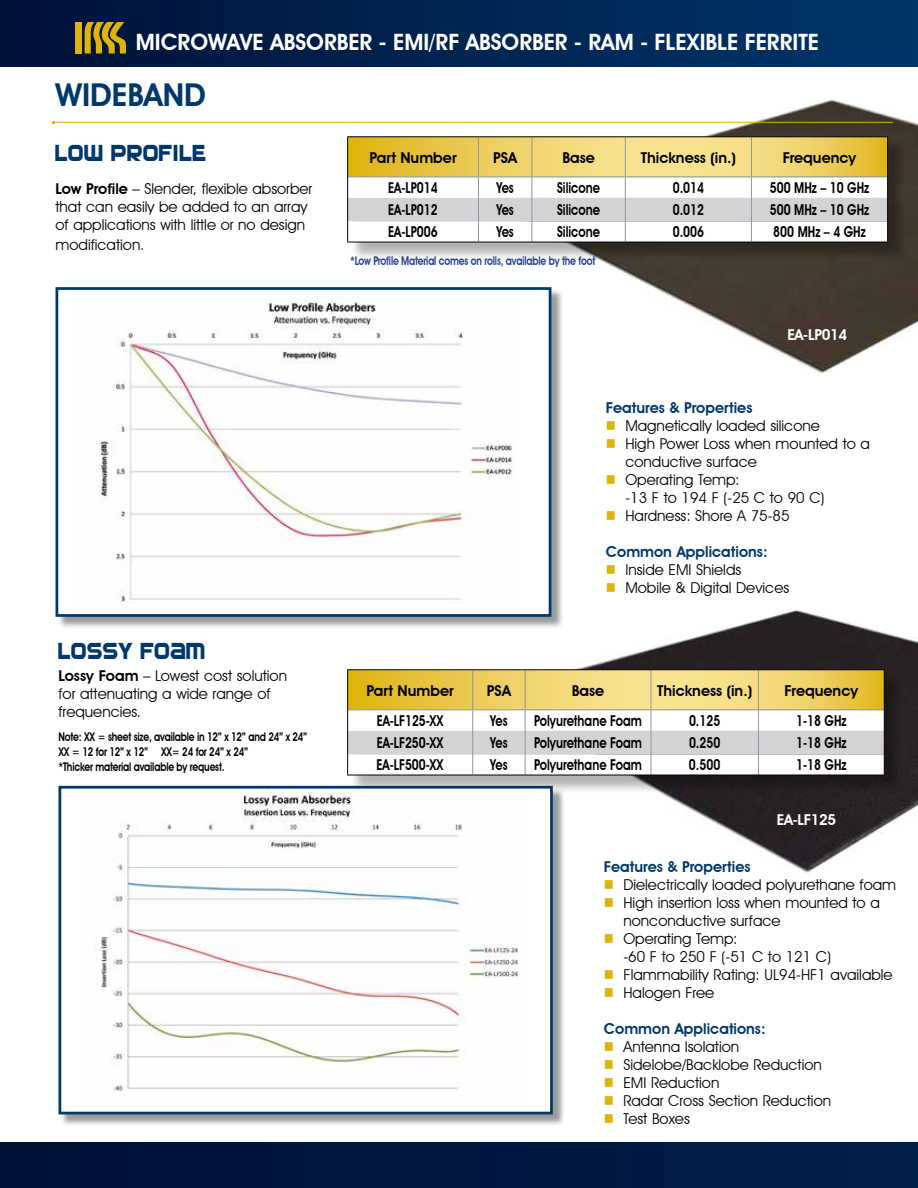
<style>
.page{position:relative;width:918px;height:1188px;background:#fff}
.page>*{position:absolute;margin:0;border:0;box-sizing:border-box;transform-origin:0 0}
.t1{font:600 31.5px "Avant Garde IT Cby BT";color:#00386c}
.t2{font:24px "SF Automaton Extended";letter-spacing:.08em;color:#00386c;scale:.75 1}
.t3{font:600 22.5px "Avant Garde IT Cby BT";color:#fff}
.t4{font:15px/18px "Avant Garde IT Cby BT";color:#000}
.t5{font:600 15px "Avant Garde IT Cby BT";color:#000;scale:.8 1}
.t6{font:600 15px "Avant Garde IT Cby BT";color:#000}
.t7{font:600 15px "Avant Garde IT Cby BT";color:#00386c}
.t8{font:600 15px "Avant Garde IT Cby BT";letter-spacing:-.02em;color:#fff}
.t9{font:600 12px/15px "Avant Garde IT Cby BT";letter-spacing:-.02em;color:#000;scale:.8 1}
.t10{font:600 12px "Avant Garde IT Cby BT";letter-spacing:-.02em;color:#25408f;scale:.8 1}
.s1{font-weight:600}
.s2{color:#deb408}
</style>
<div class="page">
<div style="left:0;top:0;width:918px;height:66px;background:linear-gradient(to right,#001237,#00366a)"></div>
<img style="left:576px;top:610px;width:342px;height:263px">
<img style="left:466px;top:99px;width:452px;height:274px">
<div style="left:350px;top:139px;width:557px;height:122px;background:#000;opacity:.3"></div>
<hr style="left:347px;top:136px;width:131px;height:1px;background:#000">
<hr style="left:478px;top:136px;width:54px;height:1px;background:#000">
<hr style="left:532px;top:136px;width:93px;height:1px;background:#000">
<hr style="left:625px;top:136px;width:126px;height:1px;background:#000">
<hr style="left:751px;top:136px;width:137px;height:1px;background:#000">
<svg style="left:347px;top:137px;width:541px;height:105px"></svg>
<hr style="left:347px;top:242px;width:131px;height:1px;background:#000">
<hr style="left:478px;top:242px;width:54px;height:1px;background:#000">
<hr style="left:532px;top:242px;width:93px;height:1px;background:#000">
<hr style="left:625px;top:242px;width:126px;height:1px;background:#000">
<hr style="left:751px;top:242px;width:137px;height:1px;background:#000">
<div style="left:57px;top:289px;width:507px;height:340px;background:#000;opacity:.4"></div>
<div style="left:57px;top:289px;width:493px;height:326px;background:#fff"></div>
<img style="left:99px;top:301px;width:415px;height:301px">
<div style="left:55px;top:287px;width:496px;height:330px;border:3px solid #00386c"></div>
<div style="left:350px;top:672px;width:554px;height:122px;background:#000;opacity:.3"></div>
<hr style="left:347px;top:669px;width:126px;height:1px;background:#000">
<hr style="left:473px;top:669px;width:52px;height:1px;background:#000">
<hr style="left:525px;top:669px;width:126px;height:1px;background:#000">
<hr style="left:651px;top:669px;width:107px;height:1px;background:#000">
<hr style="left:758px;top:669px;width:127px;height:1px;background:#000">
<svg style="left:347px;top:670px;width:538px;height:105px"></svg>
<hr style="left:347px;top:775px;width:126px;height:1px;background:#000">
<hr style="left:473px;top:775px;width:52px;height:1px;background:#000">
<hr style="left:525px;top:775px;width:126px;height:1px;background:#000">
<hr style="left:651px;top:775px;width:107px;height:1px;background:#000">
<hr style="left:758px;top:775px;width:127px;height:1px;background:#000">
<div style="left:60px;top:788px;width:505px;height:338px;background:#000;opacity:.4"></div>
<div style="left:60px;top:787px;width:491px;height:326px;background:#fff"></div>
<img style="left:95px;top:790px;width:423px;height:301px">
<div style="left:58px;top:786px;width:495px;height:328px;border:3px solid #00386c"></div>
<hr style="left:54px;top:122px;width:839px;height:1px;background:#deb408">
<div style="left:0;top:1142px;width:918px;height:46px;background:#001840"></div>
<div style="left:75px;top:22px;width:7px;height:31px;background:#deb408"></div>
<svg style="left:85px;top:22px;width:41px;height:31px"></svg>
<h3 class="t3" style="left:136px;top:29px;width:685px">MICROWAVE ABSORBER - EMI/RF ABSORBER - RAM - FLEXIBLE FERRITE</h3>
<h1 class="t1" style="left:56px;top:75px;width:152px">WIDEBAND</h1>
<h2 class="t2" style="left:56px;top:139px;width:201px">LOW PROFILE</h2>
<p class="t4" style="left:56px;top:180px;width:258px"><span class="s1">Low Profile</span> – Slender, flexible absorber that can easily be added to an array of applications with little or no design</p>
<p class="t4" style="left:56px;top:235px;width:90px">modification.</p>
<h2 class="t2" style="left:58px;top:637px;width:196px">LOSSY FOAM</h2>
<p class="t4" style="left:58px;top:667px;width:230px"><span class="s1">Lossy Foam</span> – Lowest cost solution for attenuating a wide range of frequencies.</p>
<p class="t9" style="left:58px;top:730px;width:313px">Note: XX = sheet size, available in 12” x 12” and 24” x 24”<br>XX = 12 for 12” x 12” XX= 24 for 24” x 24”<br>*Thicker material available by request.</p>
<p class="t6" style="left:370px;top:148px;width:89px">Part Number</p>
<p class="t6" style="left:493px;top:148px;width:26px">PSA</p>
<p class="t6" style="left:562px;top:148px;width:34px">Base</p>
<p class="t6" style="left:641px;top:148px;width:96px">Thickness (in.)</p>
<p class="t6" style="left:783px;top:148px;width:75px">Frequency</p>
<p class="t5" style="left:388px;top:179px;width:64px">EA-LP014</p>
<p class="t5" style="left:496px;top:179px;width:23px">Yes</p>
<p class="t5" style="left:557px;top:179px;width:55px">Silicone</p>
<p class="t5" style="left:673px;top:179px;width:41px">0.014</p>
<p class="t5" style="left:770px;top:179px;width:126px">500 MHz – 10 GHz</p>
<p class="t5" style="left:388px;top:201px;width:64px">EA-LP012</p>
<p class="t5" style="left:496px;top:201px;width:23px">Yes</p>
<p class="t5" style="left:557px;top:201px;width:55px">Silicone</p>
<p class="t5" style="left:673px;top:201px;width:41px">0.012</p>
<p class="t5" style="left:770px;top:201px;width:126px">500 MHz – 10 GHz</p>
<p class="t5" style="left:388px;top:223px;width:64px">EA-LP006</p>
<p class="t5" style="left:496px;top:223px;width:23px">Yes</p>
<p class="t5" style="left:557px;top:223px;width:55px">Silicone</p>
<p class="t5" style="left:673px;top:223px;width:41px">0.006</p>
<p class="t5" style="left:773px;top:223px;width:117px">800 MHz – 4 GHz</p>
<p class="t10" style="left:350px;top:254px;width:308px">*Low Profile Material comes on rolls, available by the foot</p>
<p class="t8" style="left:787px;top:326px;width:61px">EA-LP014</p>
<p class="t7" style="left:606px;top:398px;width:148px">Features &amp; Properties</p>
<p class="t4" style="left:606px;top:416px;width:216px"><span class="s2">■</span> Magnetically loaded silicone</p>
<p class="t4" style="left:625px;top:434px;width:246px;text-indent:-20px"><span class="s2">■</span> High Power Loss when mounted to a conductive surface</p>
<p class="t4" style="left:625px;top:470px;width:201px;text-indent:-20px"><span class="s2">■</span> Operating Temp:<br>-13 F to 194 F (-25 C to 90 C)</p>
<p class="t4" style="left:606px;top:506px;width:185px"><span class="s2">■</span> Hardness: Shore A 75-85</p>
<p class="t7" style="left:606px;top:542px;width:163px">Common Applications:</p>
<p class="t4" style="left:606px;top:560px;width:137px"><span class="s2">■</span> Inside EMI Shields</p>
<p class="t4" style="left:606px;top:578px;width:185px"><span class="s2">■</span> Mobile &amp; Digital Devices</p>
<p class="t6" style="left:367px;top:681px;width:89px">Part Number</p>
<p class="t6" style="left:487px;top:681px;width:26px">PSA</p>
<p class="t6" style="left:572px;top:681px;width:34px">Base</p>
<p class="t6" style="left:657px;top:681px;width:96px">Thickness (in.)</p>
<p class="t6" style="left:785px;top:681px;width:75px">Frequency</p>
<p class="t5" style="left:377px;top:712px;width:85px">EA-LF125-XX</p>
<p class="t5" style="left:490px;top:712px;width:23px">Yes</p>
<p class="t5" style="left:534px;top:712px;width:137px">Polyurethane Foam</p>
<p class="t5" style="left:689px;top:712px;width:41px">0.125</p>
<p class="t5" style="left:796px;top:712px;width:65px">1-18 GHz</p>
<p class="t5" style="left:377px;top:734px;width:85px">EA-LF250-XX</p>
<p class="t5" style="left:490px;top:734px;width:23px">Yes</p>
<p class="t5" style="left:534px;top:734px;width:137px">Polyurethane Foam</p>
<p class="t5" style="left:689px;top:734px;width:41px">0.250</p>
<p class="t5" style="left:796px;top:734px;width:65px">1-18 GHz</p>
<p class="t5" style="left:377px;top:756px;width:85px">EA-LF500-XX</p>
<p class="t5" style="left:490px;top:756px;width:23px">Yes</p>
<p class="t5" style="left:534px;top:756px;width:137px">Polyurethane Foam</p>
<p class="t5" style="left:689px;top:756px;width:41px">0.500</p>
<p class="t5" style="left:796px;top:756px;width:65px">1-18 GHz</p>
<p class="t8" style="left:777px;top:811px;width:61px">EA-LF125</p>
<p class="t7" style="left:604px;top:857px;width:148px">Features &amp; Properties</p>
<p class="t4" style="left:604px;top:875px;width:294px"><span class="s2">■</span> Dielectrically loaded polyurethane foam</p>
<p class="t4" style="left:623px;top:893px;width:258px;text-indent:-20px"><span class="s2">■</span> High insertion loss when mounted to a nonconductive surface</p>
<p class="t4" style="left:623px;top:929px;width:209px;text-indent:-20px"><span class="s2">■</span> Operating Temp:<br>-60 F to 250 F (-51 C to 121 C)</p>
<p class="t4" style="left:604px;top:965px;width:290px"><span class="s2">■</span> Flammability Rating: UL94-HF1 available</p>
<p class="t4" style="left:604px;top:983px;width:112px"><span class="s2">■</span> Halogen Free</p>
<p class="t7" style="left:604px;top:1019px;width:163px">Common Applications:</p>
<p class="t4" style="left:604px;top:1037px;width:137px"><span class="s2">■</span> Antenna Isolation</p>
<p class="t4" style="left:604px;top:1055px;width:219px"><span class="s2">■</span> Sidelobe/Backlobe Reduction</p>
<p class="t4" style="left:604px;top:1073px;width:117px"><span class="s2">■</span> EMI Reduction</p>
<p class="t4" style="left:604px;top:1091px;width:229px"><span class="s2">■</span> Radar Cross Section Reduction</p>
<p class="t4" style="left:604px;top:1109px;width:87px"><span class="s2">■</span> Test Boxes</p>
</div>
